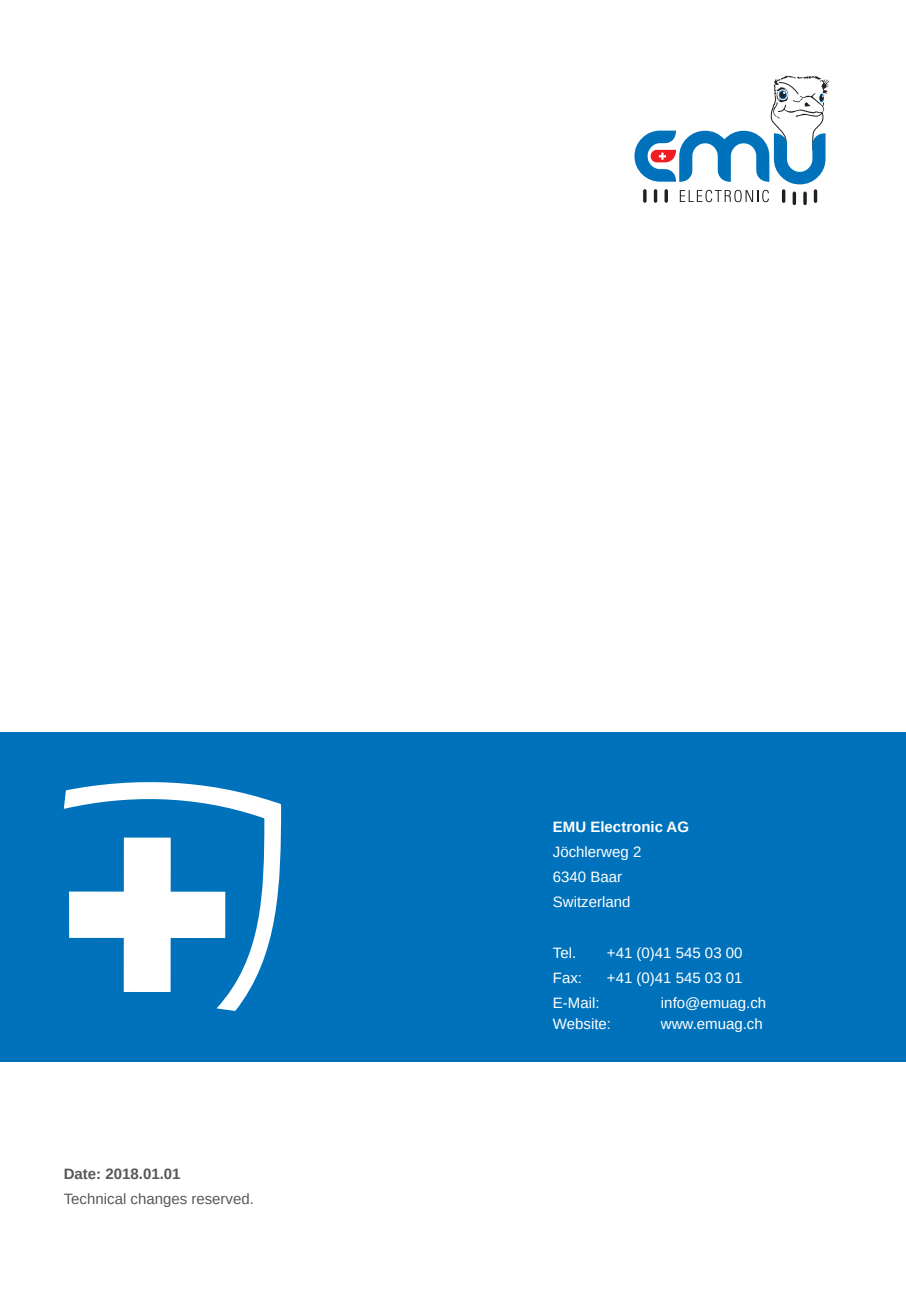
<style>
.page{position:relative;width:906px;height:1289px;background:#fff}
.page>*{position:absolute;margin:0;border:0;box-sizing:border-box;transform-origin:0 0}
.t1{font:15px/25.2px "Arimo";color:#fff}
.t2{font:15px "Arimo";color:#57585a}
.t3{font:700 15px "Arimo";color:#fff}
.t4{font:700 15px "Arimo";color:#57585a}
</style>
<div class="page">
<div style="left:0;top:731px;width:906px;height:330px;background:#0072bc"></div>
<svg style="left:64px;top:782px;width:217px;height:228px"></svg>
<svg style="left:634px;top:75px;width:196px;height:109px"></svg>
<svg style="left:680px;top:190px;width:89px;height:12px"></svg>
<svg style="left:664px;top:189px;width:4px;height:14px"></svg>
<hr style="left:654px;top:189px;width:3px;height:14px;background:#231f20;border-radius:2px">
<hr style="left:643px;top:189px;width:3px;height:14px;background:#231f20;border-radius:2px">
<hr style="left:803px;top:191px;width:3px;height:14px;background:#231f20;border-radius:2px">
<svg style="left:792px;top:191px;width:4px;height:14px"></svg>
<hr style="left:782px;top:189px;width:3px;height:14px;background:#231f20;border-radius:2px">
<svg style="left:813px;top:189px;width:4px;height:14px"></svg>
<p class="t4" style="left:64px;top:1165px;width:118px">Date: 2018.01.01</p>
<p class="t2" style="left:64px;top:1190px;width:192px">Technical changes reserved.</p>
<p class="t3" style="left:553px;top:818px;width:138px">EMU Electronic AG</p>
<p class="t1" style="left:553px;top:839px;width:90px">Jöchlerweg 2<br>6340 Baar<br>Switzerland</p>
<p class="t1" style="left:553px;top:940px;width:25px">Tel.</p>
<p class="t1" style="left:607px;top:940px;width:137px">+41 (0)41 545 03 00</p>
<p class="t1" style="left:553px;top:965px;width:31px">Fax:</p>
<p class="t1" style="left:607px;top:965px;width:137px">+41 (0)41 545 03 01</p>
<p class="t1" style="left:553px;top:990px;width:48px">E-Mail:</p>
<p class="t1" style="left:661px;top:990px;width:107px">info@emuag.ch</p>
<p class="t1" style="left:553px;top:1011px;width:60px">Website:</p>
<p class="t1" style="left:661px;top:1011px;width:103px">www.emuag.ch</p>
</div>
